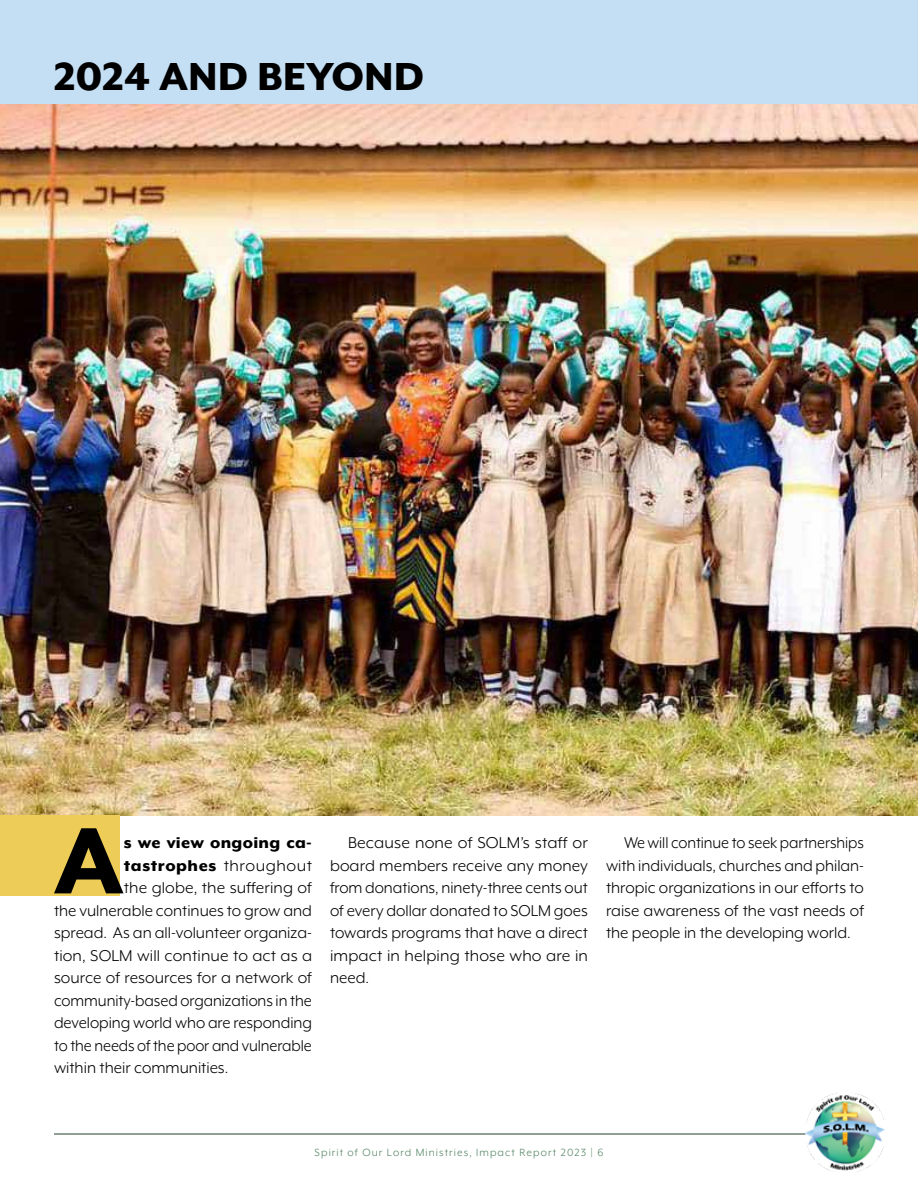
<style>
.page{position:relative;width:918px;height:1188px;background:#fff}
.page>*{position:absolute;margin:0;border:0;box-sizing:border-box;transform-origin:0 0}
.t1{font:800 108.45px "Mr Eaves XL Mod OT";color:#000}
.t2{font:800 45px "Mr Eaves XL Mod OT";color:#000}
.t3{font:18px "Mr Eaves XL Mod OT";color:#000}
.t4{font:18px/22.5px "Mr Eaves XL Mod OT";color:#000;text-align:justify;scale:.96 1}
.t5{font:18px/22.5px "Mr Eaves XL Mod OT";color:#000;text-align:justify;scale:1.04 1}
.t6{font:800 18px "Mr Eaves XL Mod OT";letter-spacing:.015em;color:#000;scale:1.04 1}
.t7{font:12px "Mr Eaves XL Mod OT";letter-spacing:.09em;color:#518362}
.s1{font-weight:400}
</style>
<div class="page">
<hr style="left:54px;top:1134px;width:810px;height:1px;background:#243e2d">
<img style="left:806px;top:1093px;width:80px;height:79px">
<img style="left:0;top:104px;width:918px;height:711px">
<div style="left:0;top:815px;width:120px;height:81px;background:#edcc57"></div>
<div style="left:0;top:0;width:918px;height:104px;background:#c4def4"></div>
<h2 class="t2" style="left:54px;top:54px;width:372px">2024 AND BEYOND</h2>
<h1 class="t1" style="left:54px;top:807px;width:72px">A</h1>
<p class="t6" style="left:124px;top:834px;width:182px">s we view ongoing ca-</p>
<p class="t6" style="left:124px;top:856px;width:182px">tastrophes <span class="s1">throughout</span></p>
<p class="t3" style="left:124px;top:879px;width:190px">the globe, the suffering of</p>
<p class="t3" style="left:54px;top:901px;width:260px">the vulnerable continues to grow and</p>
<p class="t3" style="left:54px;top:924px;width:260px">spread. As an all-volunteer organiza-</p>
<p class="t3" style="left:54px;top:946px;width:260px">tion, SOLM will continue to act as a</p>
<p class="t3" style="left:54px;top:969px;width:259px">source of resources for a network of</p>
<p class="t3" style="left:54px;top:991px;width:259px">community-based organizations in the</p>
<p class="t3" style="left:54px;top:1014px;width:260px">developing world who are responding</p>
<p class="t4" style="left:54px;top:1034px;width:270px">to the needs of the poor and vulnerable</p>
<p class="t3" style="left:54px;top:1059px;width:176px">within their communities.</p>
<p class="t5" style="left:330px;top:832px;width:250px;text-indent:18px">Because none of SOLM’s staff or board members receive any money from donations, ninety-three cents out of every dollar donated to SOLM goes towards programs that have a direct impact in helping those who are in need.</p>
<p class="t4" style="left:606px;top:832px;width:270px;text-indent:18px">We will continue to seek partnerships with individuals, churches and philan&shy;thropic organizations in our efforts to raise awareness of the vast needs of the people in the developing world.</p>
<p class="t7" style="left:315px;top:1147px;width:290px">Spirit of Our Lord Ministries, Impact Report 2023 | 6</p>
</div>
